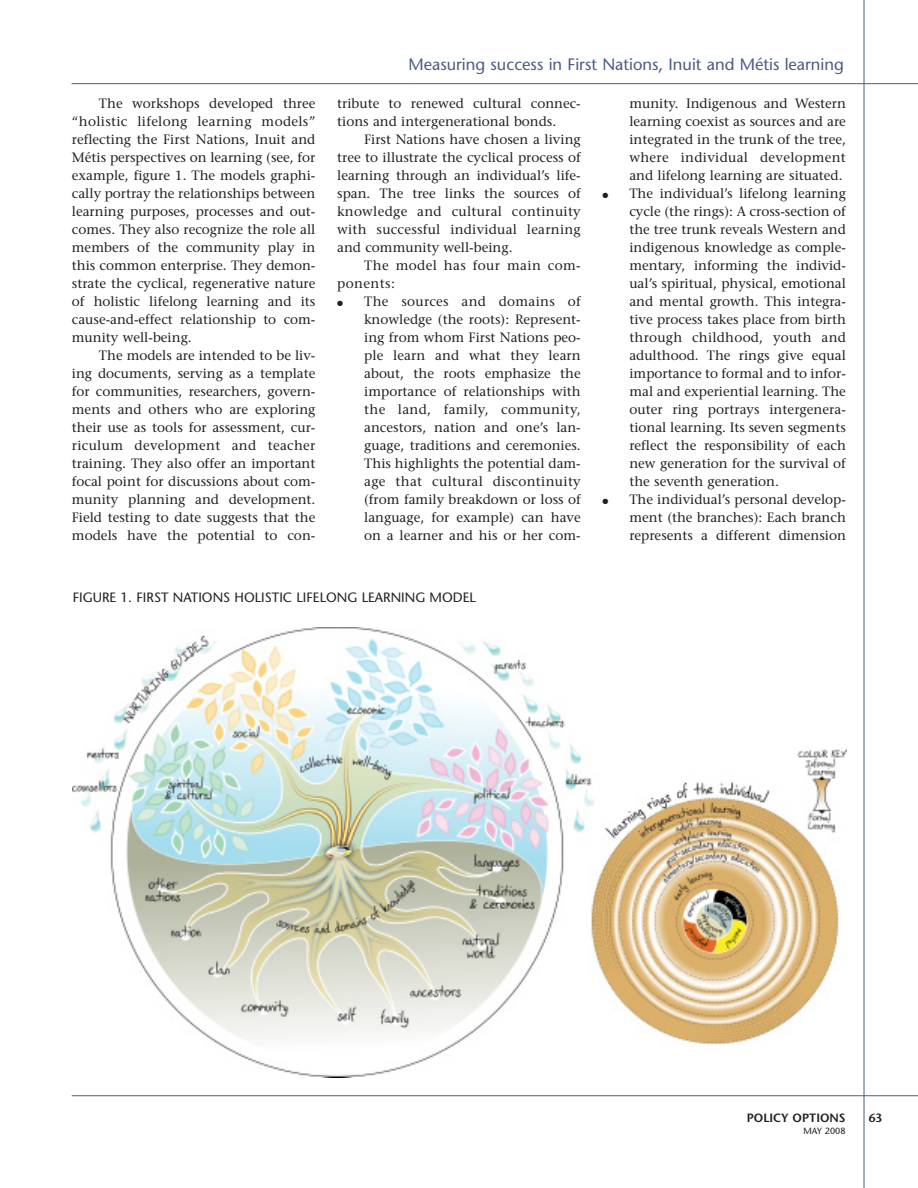
<style>
.page{position:relative;width:918px;height:1188px;background:#fff}
.page>*{position:absolute;margin:0;border:0;box-sizing:border-box;transform-origin:0 0}
.t1{font:16.5px "Stone Sans";color:#4c5c83}
.t2{font:13.5px/18px "Stone Serif";color:#231f20;text-align:justify}
.t3{font:13.5px "Stone Sans";color:#231f20}
.t4{font:13.5px/18px "Stone Serif";letter-spacing:.03em;color:#231f20}
.t5{font:600 12px "Stone Sans";color:#231f20}
.t6{font:9px "Stone Sans";color:#231f20}
</style>
<div class="page">
<hr style="left:72px;top:83px;width:846px;height:1px;background:#4c5c83">
<hr style="left:72px;top:1095px;width:846px;height:1px;background:#4c5c83">
<hr style="left:864px;top:0;width:1px;height:1188px;background:#4c5c83">
<img style="left:72px;top:627px;width:774px;height:451px">
<p class="t2" style="left:72px;top:96px;width:245px;text-indent:27px">The workshops developed three “holistic lifelong learning models” reflecting the First Nations, Inuit and Métis perspectives on learning (see, for example, figure 1. The models graphi&shy;cally portray the relationships between learning purposes, processes and out&shy;comes. They also recognize the role all members of the community play in this common enterprise. They demon&shy;strate the cyclical, regenerative nature of holistic lifelong learning and its cause-and-effect relationship to com&shy;munity well-being.</p>
<p class="t2" style="left:72px;top:348px;width:245px;text-indent:27px">The models are intended to be liv&shy;ing documents, serving as a template for communities, researchers, govern&shy;ments and others who are exploring their use as tools for assessment, cur&shy;riculum development and teacher training. They also offer an important focal point for discussions about com&shy;munity planning and development.<br>Field testing to date suggests that the models have the potential to con-</p>
<p class="t1" style="left:408px;top:58px;width:437px">Measuring success in First Nations, Inuit and Métis learning</p>
<p class="t2" style="left:337px;top:96px;width:245px">tribute to renewed cultural connec&shy;tions and intergenerational bonds.</p>
<p class="t2" style="left:337px;top:132px;width:245px;text-indent:27px">First Nations have chosen a living tree to illustrate the cyclical process of learning through an individual’s life&shy;span. The tree links the sources of knowledge and cultural continuity with successful individual learning and community well-being.</p>
<p class="t4" style="left:337px;top:258px;width:245px;text-indent:27px">The model has four main com&shy;ponents:</p>
<p class="t2" style="left:364px;top:294px;width:218px;text-indent:-27px">● The sources and domains of knowledge (the roots): Represent&shy;ing from whom First Nations peo&shy;ple learn and what they learn about, the roots emphasize the importance of relationships with the land, family, community, ancestors, nation and one’s lan&shy;guage, traditions and ceremonies.<br>This highlights the potential dam&shy;age that cultural discontinuity (from family breakdown or loss of language, for example) can have on a learner and his or her com-</p>
<p class="t2" style="left:629px;top:96px;width:218px">munity. Indigenous and Western learning coexist as sources and are integrated in the trunk of the tree, where individual development and lifelong learning are situated.</p>
<p class="t2" style="left:629px;top:186px;width:218px;text-indent:-27px">● The individual’s lifelong learning cycle (the rings): A cross-section of the tree trunk reveals Western and indigenous knowledge as comple&shy;mentary, informing the individ&shy;ual’s spiritual, physical, emotional and mental growth. This integra&shy;tive process takes place from birth through childhood, youth and adulthood. The rings give equal importance to formal and to infor&shy;mal and experiential learning. The outer ring portrays intergenera&shy;tional learning. Its seven segments reflect the responsibility of each new generation for the survival of the seventh generation.</p>
<p class="t2" style="left:629px;top:492px;width:218px;text-indent:-27px">● The individual’s personal develop&shy;ment (the branches): Each branch represents a different dimension</p>
<p class="t3" style="left:73px;top:592px;width:405px">FIGURE 1. FIRST NATIONS HOLISTIC LIFELONG LEARNING MODEL</p>
<p class="t5" style="left:747px;top:1113px;width:100px">POLICY OPTIONS</p>
<p class="t6" style="left:804px;top:1127px;width:43px">MAY 2008</p>
<p class="t5" style="left:869px;top:1113px;width:15px">63</p>
</div>
